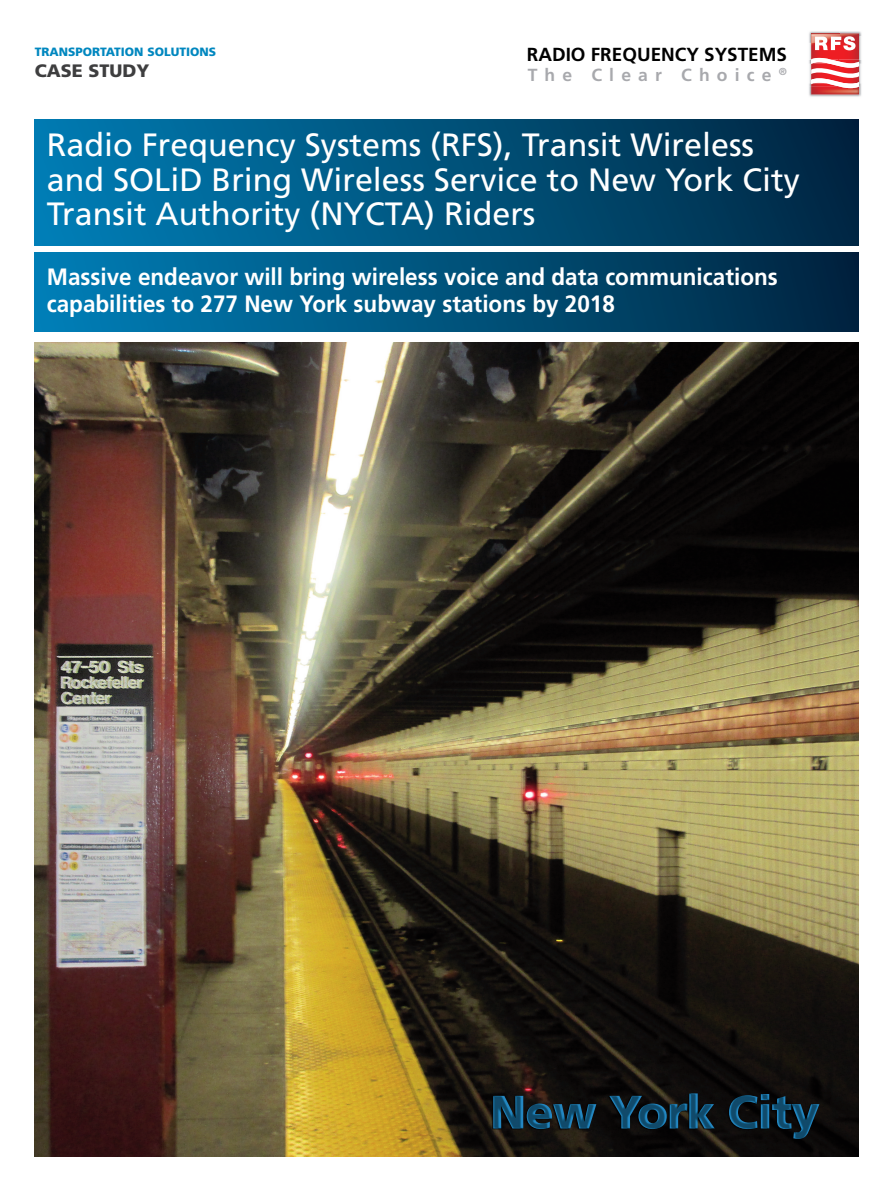
<style>
.page{position:relative;width:893px;height:1191px;background:#fff}
.page>*{position:absolute;margin:0;border:0;box-sizing:border-box;transform-origin:0 0}
.t1{font:32.25px/34.5px "Frutiger";color:#fff}
.t2{font:700 23.7px/27px "Frutiger";color:#fff;scale:.95 1}
.t3{font:700 18.9px "Frutiger";color:#000}
.t4{font:900 18px "Frutiger";color:#3e3e3f}
.t5{font:700 17.55px "Frutiger";letter-spacing:.41em;color:#a8a9ad}
.t6{font:900 12px "Frutiger";color:#0087bf}
</style>
<div class="page">
<img style="left:34px;top:343px;width:825px;height:813px">
<img style="left:493px;top:1093px;width:326px;height:45px">
<div style="left:34px;top:119px;width:825px;height:126px;background:linear-gradient(to right,#007fb6,#002642)"></div>
<div style="left:34px;top:252px;width:825px;height:80px;background:linear-gradient(to right,#0080b8,#00253f)"></div>
<svg style="left:809px;top:31px;width:53px;height:66px"></svg>
<p class="t6" style="left:35px;top:47px;width:183px">TRANSPORTATION SOLUTIONS</p>
<p class="t4" style="left:35px;top:63px;width:116px">CASE STUDY</p>
<p class="t3" style="left:527px;top:47px;width:262px">RADIO FREQUENCY SYSTEMS</p>
<p class="t5" style="left:528px;top:68px;width:261px">The Clear Choice <sup>®</sup></p>
<p class="t1" style="left:47px;top:130px;width:755px">Radio Frequency Systems (RFS), Transit Wireless and SOLiD Bring Wireless Service to New York City<br>Transit Authority (NYCTA) Riders</p>
<p class="t2" style="left:47px;top:265px;width:771px">Massive endeavor will bring wireless voice and data communications capabilities to 277 New York subway stations by 2018</p>
</div>
